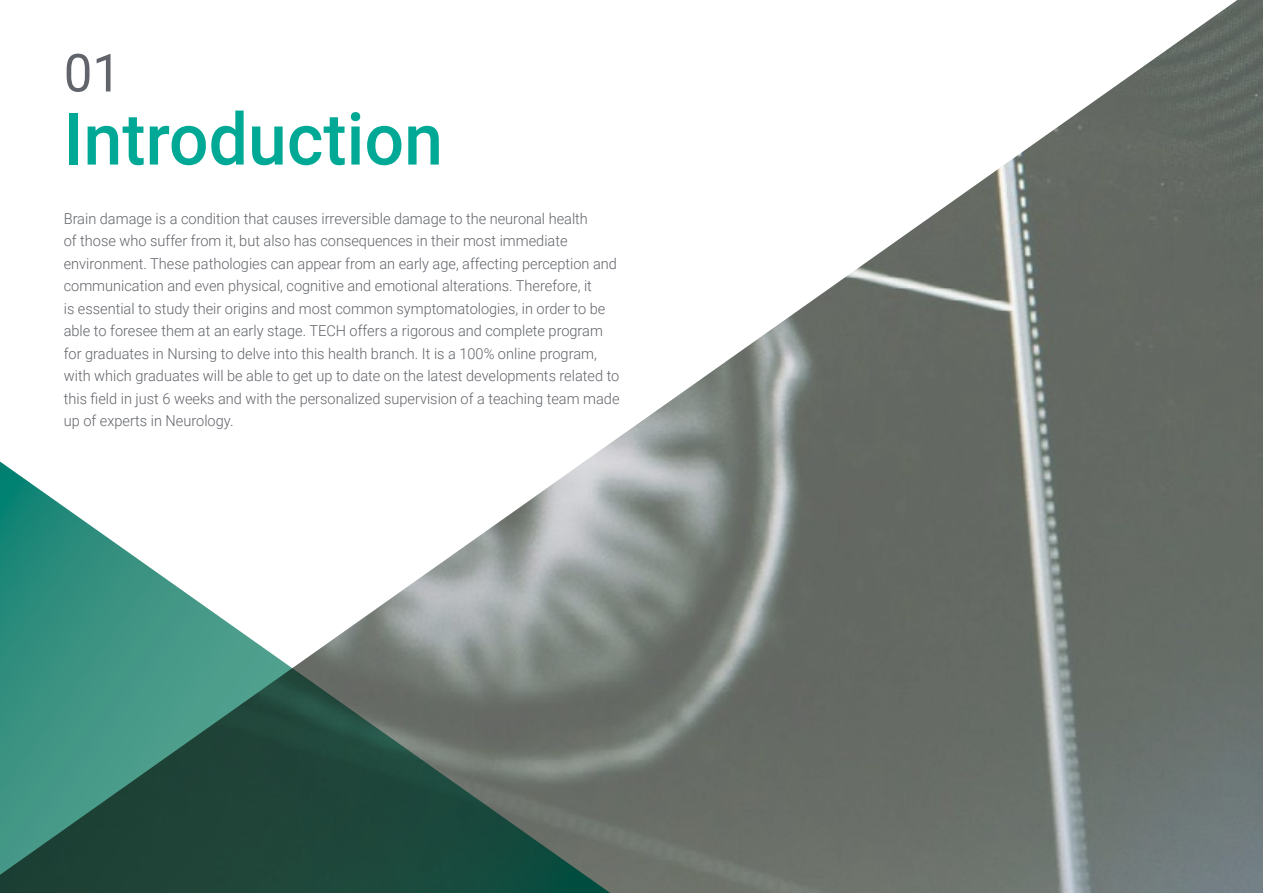
<style>
.page{position:relative;width:1263px;height:893px;background:#fff}
.page>*{position:absolute;margin:0;border:0;box-sizing:border-box;transform-origin:0 0}
.t1{font:500 72px "Roboto";color:#00a996}
.t2{font:52.5px "Roboto";color:#61646a}
.t3{font:300 15px/22.5px "Roboto";color:#61646a}
</style>
<div class="page">
<img style="left:607px;top:0;width:656px;height:893px">
<svg style="left:0;top:446px;width:640px;height:447px"></svg>
<h2 class="t2" style="left:64px;top:36px;width:59px">01</h2>
<h1 class="t1" style="left:64px;top:89px;width:381px">Introduction</h1>
<p class="t3" style="left:64px;top:207px;width:557px">Brain damage is a condition that causes irreversible damage to the neuronal health<br>of those who suffer from it, but also has consequences in their most immediate environment. These pathologies can appear from an early age, affecting perception and communication and even physical, cognitive and emotional alterations. Therefore, it<br>is essential to study their origins and most common symptomatologies, in order to be able to foresee them at an early stage. TECH offers a rigorous and complete program for graduates in Nursing to delve into this health branch. It is a 100% online program, with which graduates will be able to get up to date on the latest developments related to this field in just 6 weeks and with the personalized supervision of a teaching team made up of experts in Neurology.</p>
</div>
